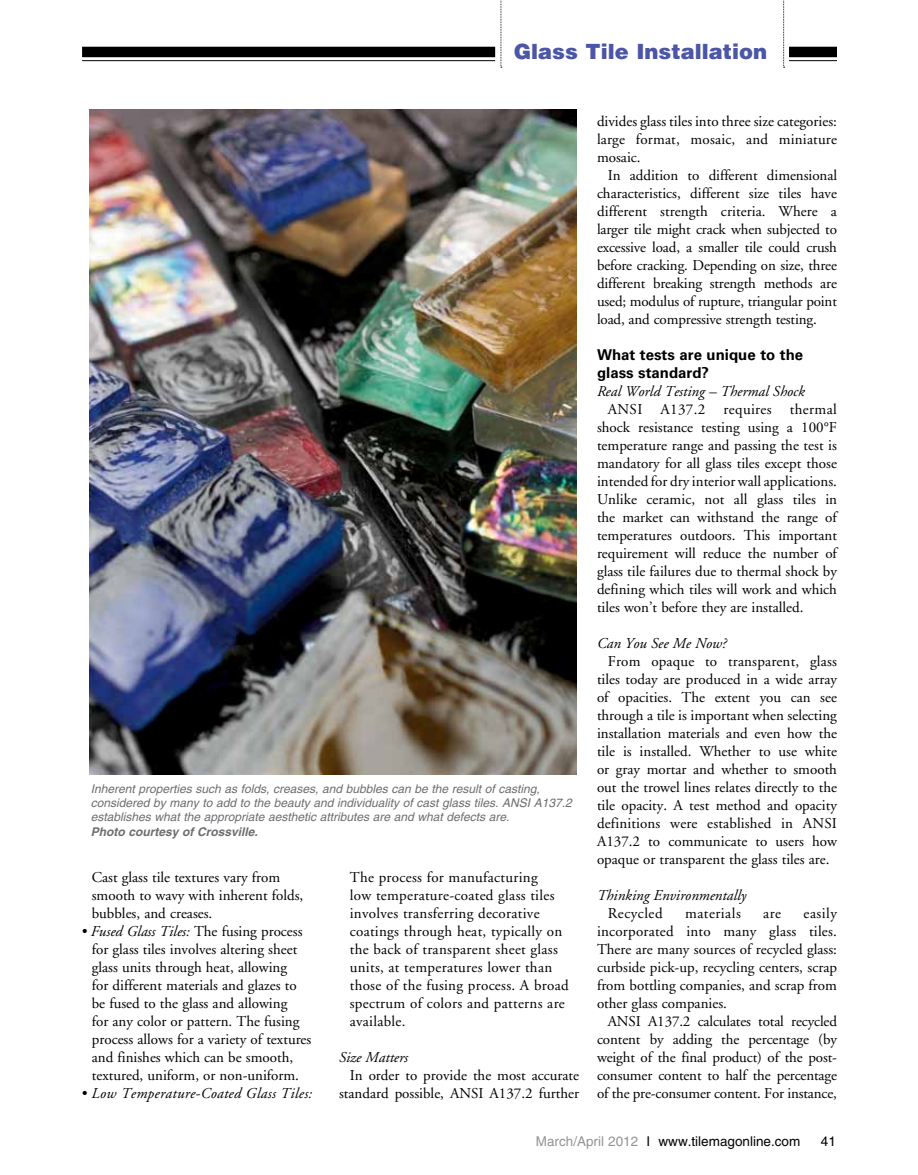
<style>
.page{position:relative;width:918px;height:1175px;background:#fff}
.page>*{position:absolute;margin:0;border:0;box-sizing:border-box;transform-origin:0 0}
.t1{font:900 21px "Helvetica";color:#4c56a6}
.t2{font:15px/18px "Adobe Garamond";color:#000;text-align:justify}
.t3{font:15px/18px "Adobe Garamond";letter-spacing:.02em;color:#000}
.t4{font:italic 15px "Adobe Garamond";color:#000}
.t5{font:700 15px/18px "Univers";color:#000}
.t6{font:italic 15px "Adobe Garamond";letter-spacing:.02em;color:#000}
.t7{font:15px "Adobe Garamond";letter-spacing:.035em;color:#000}
.t8{font:13.5px "Helvetica";color:#000}
.t9{font:italic 12px/14.4px "Helvetica";color:#6d6e71}
.t10{font:italic 700 12px "Helvetica";color:#6d6e71}
.s1{font-style:italic}
.s2{color:#939598}
</style>
<div class="page">
<div style="left:789px;top:47px;width:48px;height:10px;background:#000"></div>
<svg style="left:783px;top:0;width:2px;height:68px"></svg>
<svg style="left:501px;top:0;width:1px;height:68px"></svg>
<div style="left:82px;top:47px;width:413px;height:10px;background:#000"></div>
<hr style="left:82px;top:60px;width:413px;height:1px;background:#000">
<hr style="left:789px;top:60px;width:48px;height:1px;background:#000">
<img style="left:90px;top:109px;width:487px;height:665px">
<h1 class="t1" style="left:514px;top:37px;width:255px">Glass Tile Installation</h1>
<p class="t2" style="left:597px;top:113px;width:241px">divides glass tiles into three size categories: large format, mosaic, and miniature mosaic.</p>
<p class="t2" style="left:597px;top:167px;width:242px;text-indent:11px">In addition to different dimensional characteristics, different size tiles have different strength criteria. Where a larger tile might crack when subjected to excessive load, a smaller tile could crush before cracking. Depending on size, three different breaking strength methods are used; modulus of rupture, triangular point load, and compressive strength testing.</p>
<p class="t5" style="left:597px;top:346px;width:208px">What tests are unique to the glass standard?</p>
<p class="t4" style="left:597px;top:383px;width:210px">Real World Testing – Thermal Shock</p>
<p class="t2" style="left:597px;top:401px;width:242px;text-indent:11px">ANSI A137.2 requires thermal shock resistance testing using a 100°F temperature range and passing the test is mandatory for all glass tiles except those intended for dry interior wall applications.<br>Unlike ceramic, not all glass tiles in the market can withstand the range of temperatures outdoors. This important requirement will reduce the number of glass tile failures due to thermal shock by defining which tiles will work and which tiles won’t before they are installed.</p>
<p class="t4" style="left:597px;top:635px;width:131px">Can You See Me Now?</p>
<p class="t2" style="left:597px;top:653px;width:242px;text-indent:11px">From opaque to transparent, glass tiles today are produced in a wide array of opacities. The extent you can see through a tile is important when selecting installation materials and even how the tile is installed. Whether to use white or gray mortar and whether to smooth out the trowel lines relates directly to the tile opacity. A test method and opacity definitions were established in ANSI A137.2 to communicate to users how opaque or transparent the glass tiles are.</p>
<p class="t4" style="left:597px;top:887px;width:151px">Thinking Environmentally</p>
<p class="t7" style="left:608px;top:905px;width:56px">Recycled</p>
<p class="t7" style="left:685px;top:905px;width:57px">materials</p>
<p class="t2" style="left:763px;top:905px;width:19px">are</p>
<p class="t9" style="left:91px;top:781px;width:483px">Inherent properties such as folds, creases, and bubbles can be the result of casting, considered by many to add to the beauty and individuality of cast glass tiles. ANSI A137.2 establishes what the appropriate aesthetic attributes are and what defects are.</p>
<p class="t10" style="left:91px;top:824px;width:169px">Photo courtesy of Crossville.</p>
<p class="t3" style="left:350px;top:869px;width:220px">The process for manufacturing<br>low temperature-coated glass tiles involves transferring decorative coatings through heat, typically on the back of transparent sheet glass units, at temperatures lower than those of the fusing process. A broad spectrum of colors and patterns are available.</p>
<p class="t4" style="left:339px;top:1049px;width:71px">Size Matters</p>
<p class="t2" style="left:339px;top:1067px;width:242px;text-align:right">In order to provide the most accurate standard possible, ANSI A137.2 further</p>
<p class="t2" style="left:92px;top:869px;width:213px;text-align:left">Cast glass tile textures vary from smooth to wavy with inherent folds, bubbles, and creases.</p>
<p class="t2" style="left:92px;top:923px;width:221px;text-align:left;text-indent:-11px"><span class="s1">• Fused Glass Tiles:</span> The fusing process for glass tiles involves altering sheet glass units through heat, allowing<br>for different materials and glazes to be fused to the glass and allowing<br>for any color or pattern. The fusing process allows for a variety of textures and finishes which can be smooth, textured, uniform, or non-uniform.</p>
<p class="t6" style="left:81px;top:1085px;width:233px">• Low Temperature-Coated Glass Tiles:</p>
<p class="t2" style="left:597px;top:905px;width:242px;text-indent:207px">easily incorporated into many glass tiles.<br>There are many sources of recycled glass: curbside pick-up, recycling centers, scrap from bottling companies, and scrap from other glass companies.</p>
<p class="t2" style="left:597px;top:1013px;width:242px;text-indent:11px">ANSI A137.2 calculates total recycled content by adding the percentage (by weight of the final product) of the post&shy;consumer content to half the percentage of the pre-consumer content. For instance,</p>
<p class="t8" style="left:536px;top:1133px;width:266px"><span class="s2">March/April 2012</span> I www.tilemagonline.com</p>
<p class="t8" style="left:821px;top:1133px;width:17px">41</p>
</div>
